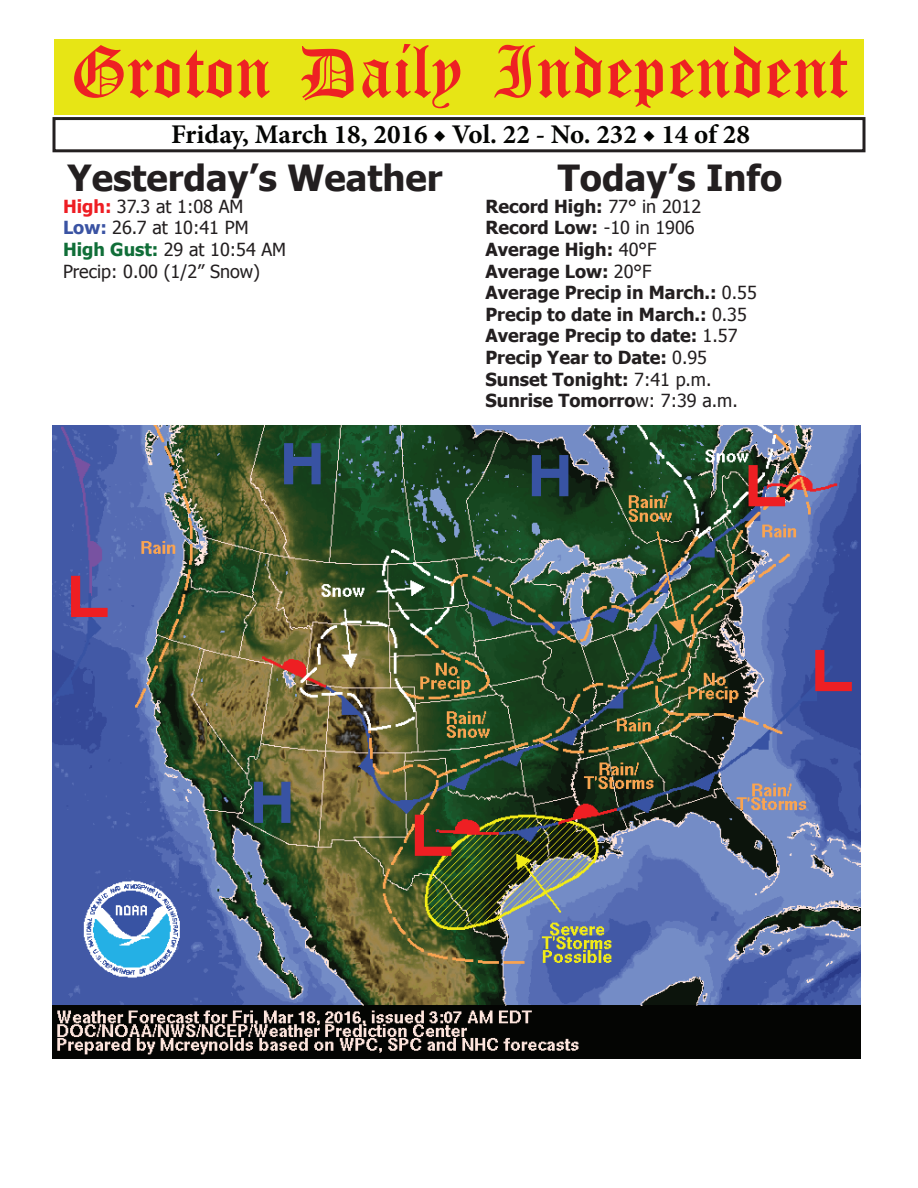
<style>
.page{position:relative;width:918px;height:1188px;background:#fff}
.page>*{position:absolute;margin:0;border:0;box-sizing:border-box;transform-origin:0 0}
.t1{font:54px "Old English Five";color:#ee2123}
.t2{font:700 36px "Tahoma";color:#231f20}
.t3{font:700 27px "Minion Pro";color:#040503}
.t4{font:700 18px/21.6px "Tahoma";color:#231f20}
.t5{font:18px/21.6px "Tahoma";color:#231f20}
.s1{font-weight:700;color:#ee1d23}
.s2{font-weight:700;color:#3a53a3}
.s3{font-weight:700;color:#106e38}
.s4{font-weight:400}
</style>
<div class="page">
<div style="left:52px;top:117px;width:814px;height:35px;border:3px solid #231f20"></div>
<div style="left:54px;top:40px;width:810px;height:75px;background:#e7e515"></div>
<img style="left:52px;top:426px;width:809px;height:632px">
<h1 class="t1" style="left:70px;top:47px;width:779px">Groton Daily Independent</h1>
<h3 class="t3" style="left:171px;top:116px;width:580px">Friday, March 18, 2016 ◆ Vol. 22 - No. 232 ◆ 14 of 28</h3>
<h2 class="t2" style="left:68px;top:153px;width:376px">Yesterday’s Weather</h2>
<p class="t5" style="left:63px;top:195px;width:225px"><span class="s1">High:</span> 37.3 at 1:08 AM<br><span class="s2">Low:</span> 26.7 at 10:41 PM<br><span class="s3">High Gust:</span> 29 at 10:54 AM<br>Precip: 0.00 (1/2” Snow)</p>
<h2 class="t2" style="left:558px;top:153px;width:226px">Today’s Info</h2>
<p class="t4" style="left:485px;top:194px;width:273px">Record High: <span class="s4">77° in 2012<br></span>Record Low: <span class="s4">-10 in 1906<br></span>Average High: <span class="s4">40°F<br></span>Average Low: <span class="s4">20°F<br></span>Average Precip in March.: <span class="s4">0.55<br></span>Precip to date in March.: <span class="s4">0.35<br></span>Average Precip to date: <span class="s4">1.57<br></span>Precip Year to Date: <span class="s4">0.95<br></span>Sunset Tonight: <span class="s4">7:41 p.m.<br></span>Sunrise Tomorro<span class="s4">w: 7:39 a.m.</span></p>
</div>
